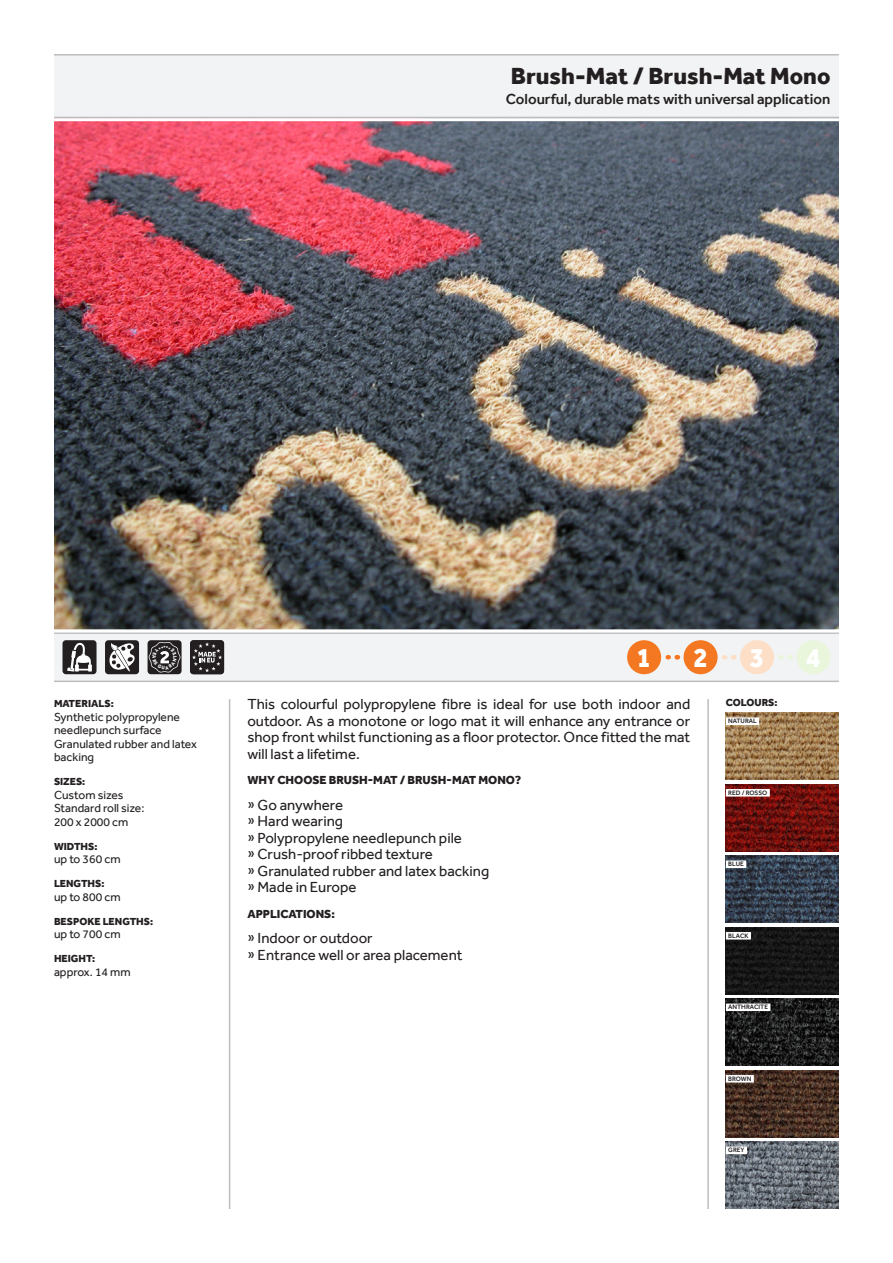
<style>
.page{position:relative;width:893px;height:1263px;background:#fff}
.page>*{position:absolute;margin:0;border:0;box-sizing:border-box;transform-origin:0 0}
.t1{font:800 28.5px "Effra";color:#fff;scale:.9 1}
.t2{font:800 24px "Effra";color:#231f20}
.t3{font:15px/16.5px "Effra";color:#231f20;text-align:justify}
.t4{font:500 15px "Effra";color:#231f20}
.t5{font:12px/13.5px "Effra";color:#231f20}
.t6{font:800 12px "Effra";color:#231f20}
.t7{font:800 10.5px "Effra";color:#231f20}
.t8{font:500 6.6px "Effra";color:#231f20}
.t9{font:800 4.5px "Effra";color:#fff}
</style>
<div class="page">
<div style="left:54px;top:630px;width:785px;height:52px;background:#f2f3f4"></div>
<div style="left:54px;top:54px;width:785px;height:64px;background:#f2f3f4"></div>
<img style="left:54px;top:121px;width:785px;height:508px">
<hr style="left:54px;top:54px;width:785px;height:2px;background:#bcbdc0">
<hr style="left:54px;top:117px;width:785px;height:1px;background:#bcbdc0">
<hr style="left:54px;top:632px;width:785px;height:2px;background:#bcbdc0">
<hr style="left:54px;top:680px;width:785px;height:2px;background:#bcbdc0">
<hr style="left:229px;top:699px;width:1px;height:510px;background:#bcbdc0">
<div style="left:105px;top:640px;width:34px;height:34px;background:#231f20;border-radius:3px"></div>
<svg style="left:109px;top:640px;width:26px;height:32px"></svg>
<div style="left:148px;top:640px;width:34px;height:34px;background:#231f20;border-radius:3px"></div>
<div style="left:63px;top:640px;width:34px;height:34px;background:#231f20;border-radius:3px"></div>
<svg style="left:67px;top:643px;width:25px;height:29px"></svg>
<div style="left:190px;top:640px;width:34px;height:34px;background:#231f20;border-radius:3px"></div>
<svg style="left:192px;top:640px;width:30px;height:32px"></svg>
<hr style="left:54px;top:629px;width:785px;height:3px;background:#fff">
<div style="left:627px;top:640px;width:34px;height:34px;background:#f47721;border-radius:50%"></div>
<div style="left:684px;top:640px;width:34px;height:34px;background:#f47721;border-radius:50%"></div>
<div style="left:740px;top:640px;width:34px;height:34px;background:#fddfc7;border-radius:50%"></div>
<svg style="left:668px;top:655px;width:10px;height:4px"></svg>
<svg style="left:724px;top:655px;width:10px;height:4px"></svg>
<svg style="left:781px;top:655px;width:10px;height:4px"></svg>
<div style="left:796px;top:640px;width:34px;height:34px;background:#e9f6dc;border-radius:50%"></div>
<hr style="left:707px;top:699px;width:2px;height:510px;background:#bcbdc0">
<img style="left:726px;top:713px;width:113px;height:67px">
<div style="left:726px;top:717px;width:33px;height:8px;background:#fff"></div>
<img style="left:726px;top:784px;width:113px;height:67px">
<div style="left:726px;top:789px;width:44px;height:7px;background:#fff"></div>
<img style="left:726px;top:856px;width:113px;height:67px">
<div style="left:726px;top:860px;width:20px;height:8px;background:#fff"></div>
<img style="left:726px;top:927px;width:113px;height:67px">
<div style="left:726px;top:932px;width:25px;height:7px;background:#fff"></div>
<img style="left:726px;top:999px;width:113px;height:67px">
<div style="left:726px;top:1003px;width:44px;height:8px;background:#fff"></div>
<img style="left:726px;top:1070px;width:113px;height:67px">
<div style="left:726px;top:1075px;width:28px;height:7px;background:#fff"></div>
<img style="left:726px;top:1142px;width:113px;height:67px">
<div style="left:726px;top:1146px;width:21px;height:8px;background:#fff"></div>
<svg style="left:149px;top:642px;width:31px;height:30px"></svg>
<p class="t2" style="left:511px;top:61px;width:321px">Brush-Mat / Brush-Mat Mono</p>
<p class="t4" style="left:506px;top:90px;width:326px">Colourful, durable mats with universal application</p>
<p class="t9" style="left:164px;top:645px;width:4px">*</p>
<p class="t7" style="left:54px;top:697px;width:61px">MATERIALS:</p>
<p class="t5" style="left:54px;top:710px;width:145px">Synthetic polypropylene needlepunch surface<br>Granulated rubber and latex backing</p>
<p class="t7" style="left:54px;top:775px;width:33px">SIZES:</p>
<p class="t5" style="left:54px;top:788px;width:92px">Custom sizes<br>Standard roll size:<br>200 x 2000 cm</p>
<p class="t7" style="left:54px;top:840px;width:45px">WIDTHS:</p>
<p class="t5" style="left:54px;top:852px;width:68px">up to 360 cm</p>
<p class="t7" style="left:54px;top:877px;width:52px">LENGTHS:</p>
<p class="t5" style="left:54px;top:890px;width:68px">up to 800 cm</p>
<p class="t7" style="left:54px;top:915px;width:101px">BESPOKE LENGTHS:</p>
<p class="t5" style="left:54px;top:927px;width:68px">up to 700 cm</p>
<p class="t7" style="left:54px;top:952px;width:43px">HEIGHT:</p>
<p class="t5" style="left:54px;top:965px;width:78px">approx. 14 mm</p>
<p class="t1" style="left:637px;top:640px;width:17px">1</p>
<p class="t1" style="left:693px;top:640px;width:17px">2</p>
<p class="t1" style="left:750px;top:640px;width:17px">3</p>
<p class="t1" style="left:806px;top:640px;width:17px">4</p>
<p class="t3" style="left:247px;top:696px;width:444px">This colourful polypropylene fibre is ideal for use both indoor and outdoor. As a monotone or logo mat it will enhance any entrance or shop front whilst functioning as a floor protector. Once fitted the mat will last a lifetime.</p>
<p class="t6" style="left:247px;top:773px;width:275px">WHY CHOOSE BRUSH-MAT / BRUSH-MAT MONO?</p>
<p class="t3" style="left:247px;top:796px;width:97px">» Go anywhere</p>
<p class="t3" style="left:247px;top:813px;width:97px">» Hard wearing</p>
<p class="t3" style="left:247px;top:829px;width:216px">» Polypropylene needlepunch pile</p>
<p class="t3" style="left:247px;top:846px;width:187px">» Crush-proof ribbed texture</p>
<p class="t3" style="left:247px;top:862px;width:243px">» Granulated rubber and latex backing</p>
<p class="t3" style="left:247px;top:879px;width:111px">» Made in Europe</p>
<p class="t6" style="left:247px;top:906px;width:89px">APPLICATIONS:</p>
<p class="t3" style="left:247px;top:930px;width:127px">» Indoor or outdoor</p>
<p class="t3" style="left:247px;top:946px;width:217px">» Entrance well or area placement</p>
<p class="t7" style="left:726px;top:696px;width:53px">COLOURS:</p>
<p class="t8" style="left:728px;top:717px;width:30px">NATURAL</p>
<p class="t8" style="left:728px;top:789px;width:41px">RED / ROSSO</p>
<p class="t8" style="left:728px;top:860px;width:17px">BLUE</p>
<p class="t8" style="left:728px;top:932px;width:22px">BLACK</p>
<p class="t8" style="left:728px;top:1003px;width:41px">ANTHRACITE</p>
<p class="t8" style="left:728px;top:1075px;width:25px">BROWN</p>
<p class="t8" style="left:728px;top:1146px;width:18px">GREY</p>
</div>
